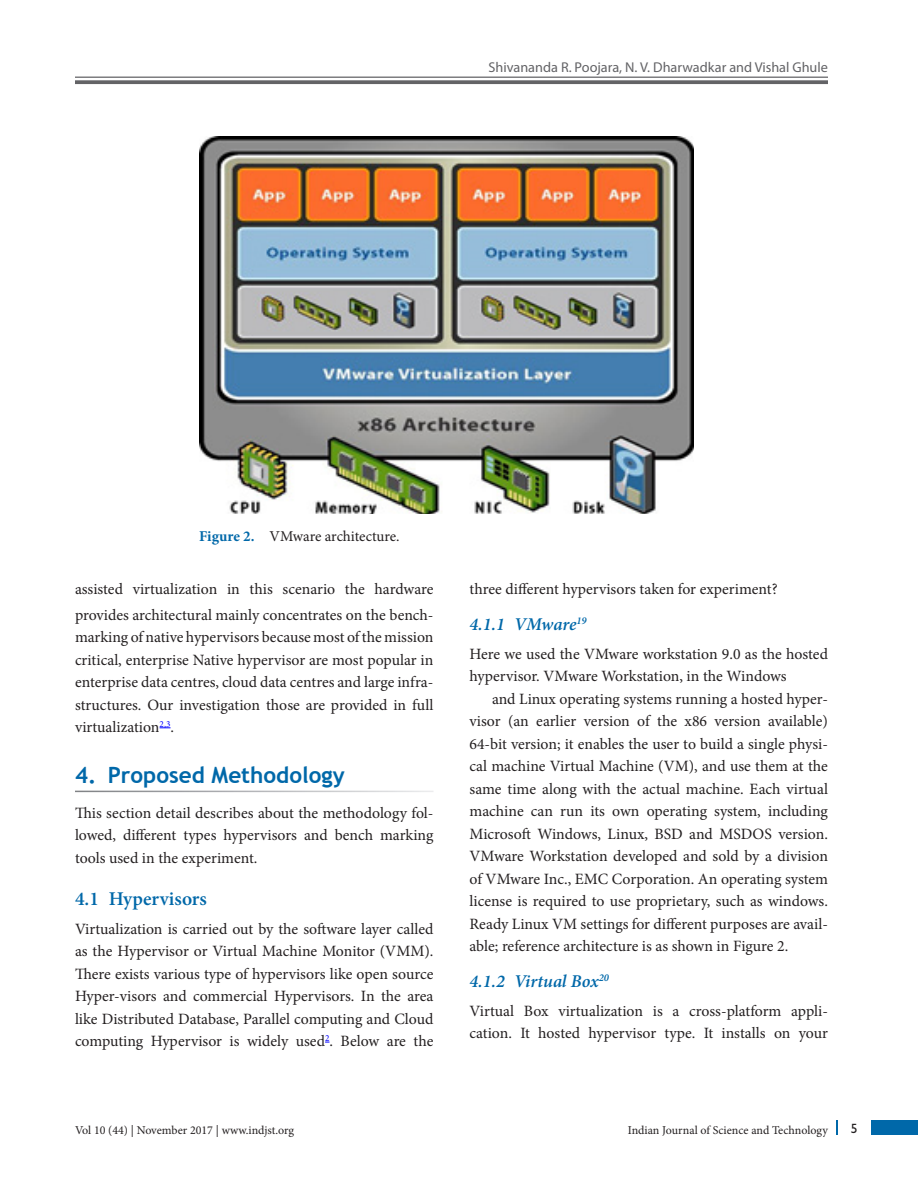
<style>
.page{position:relative;width:918px;height:1188px;background:#fff}
.page>*{position:absolute;margin:0;border:0;box-sizing:border-box;transform-origin:0 0}
.t1{font:700 22.5px "Trebuchet MS";color:#0068a9}
.t2{font:600 19.5px "Minion Pro";letter-spacing:.005em;color:#0068a9}
.t3{font:italic 600 18px "Minion Pro";letter-spacing:-.01em;color:#0068a9}
.Text_Ind{font:15.75px/22.5px "Minion Pro";color:#231f20;text-align:justify}
.Text{font:15.75px/22.5px "Minion Pro";color:#231f20;text-align:justify}
.Fig_cap{font:15px "Minion Pro";letter-spacing:-.005em;color:#231f20}
.t4{font:14.25px "Myriad Pro";color:#636366}
.t5{font:13.5px "Gill Sans";color:#231f20}
.t6{font:12px "Minion Pro";color:#231f20}
.s1{font-weight:700;color:#0068a9}
</style>
<div class="page">
<hr style="left:75px;top:77px;width:753px;height:1px;background:#636366">
<svg style="left:75px;top:80px;width:753px;height:4px;background:#6f6f72"></svg>
<div style="left:872px;top:1120px;width:46px;height:15px;background:#0068a9"></div>
<svg style="left:836px;top:1120px;width:1px;height:15px"></svg>
<img style="left:200px;top:137px;width:493px;height:377px">
<p class="t4" style="left:488px;top:60px;width:341px">Shivananda R. Poojara, N. V. Dharwadkar and Vishal Ghule</p>
<p class="Fig_cap" style="left:199px;top:526px;width:202px"><span class="s1">Figure 2.</span> VMware architecture.</p>
<p class="Text_Ind" style="left:75px;top:576px;width:360px;line-height:25.5px">assisted virtualization in this scenario the hardware provides architectural mainly concentrates on the bench-</p>
<p class="Text_Ind" style="left:75px;top:626px;width:360px">marking of native hypervisors because most of the mission critical, enterprise Native hypervisor are most popular in enterprise data centres, cloud data centres and large infra&shy;structures. Our investigation those are provided in full virtualization<sup>2,3</sup>.</p>
<h1 class="t1" style="left:75px;top:761px;width:271px">4. Proposed Methodology</h1>
<p class="Text" style="left:75px;top:801px;width:360px">This section detail describes about the methodology fol&shy;lowed, different types hypervisors and bench marking tools used in the experiment.</p>
<h2 class="t2" style="left:75px;top:886px;width:133px">4.1 Hypervisors</h2>
<p class="Text" style="left:75px;top:918px;width:360px">Virtualization is carried out by the software layer called as the Hypervisor or Virtual Machine Monitor (VMM).<br>There exists various type of hypervisors like open source Hyper-visors and commercial Hypervisors. In the area like Distributed Database, Parallel computing and Cloud computing Hypervisor is widely used<sup>2</sup>. Below are the</p>
<p class="Text" style="left:470px;top:578px;width:310px">three different hypervisors taken for experiment?</p>
<h3 class="t3" style="left:470px;top:612px;width:119px">4.1.1 VMware<sup>19</sup></h3>
<p class="Text" style="left:470px;top:642px;width:360px">Here we used the VMware workstation 9.0 as the hosted hypervisor. VMware Workstation, in the Windows</p>
<p class="Text_Ind" style="left:470px;top:687px;width:360px;text-indent:22px">and Linux operating systems running a hosted hyper&shy;visor (an earlier version of the x86 version available)<br>64-bit version; it enables the user to build a single physi&shy;cal machine Virtual Machine (VM), and use them at the same time along with the actual machine. Each virtual machine can run its own operating system, including Microsoft Windows, Linux, BSD and MSDOS version.<br>VMware Workstation developed and sold by a division of VMware Inc., EMC Corporation. An operating system license is required to use proprietary, such as windows.<br>Ready Linux VM settings for different purposes are avail&shy;able; reference architecture is as shown in Figure 2.</p>
<h3 class="t3" style="left:470px;top:969px;width:141px">4.1.2 Virtual Box<sup>20</sup></h3>
<p class="Text" style="left:470px;top:999px;width:360px">Virtual Box virtualization is a cross-platform appli&shy;cation. It hosted hypervisor type. It installs on your</p>
<p class="t6" style="left:75px;top:1123px;width:221px">Vol 10 (44) | November 2017 | www.indjst.org</p>
<p class="t6" style="left:628px;top:1123px;width:202px">Indian Journal of Science and Technology</p>
<p class="t5" style="left:851px;top:1120px;width:8px">5</p>
</div>
